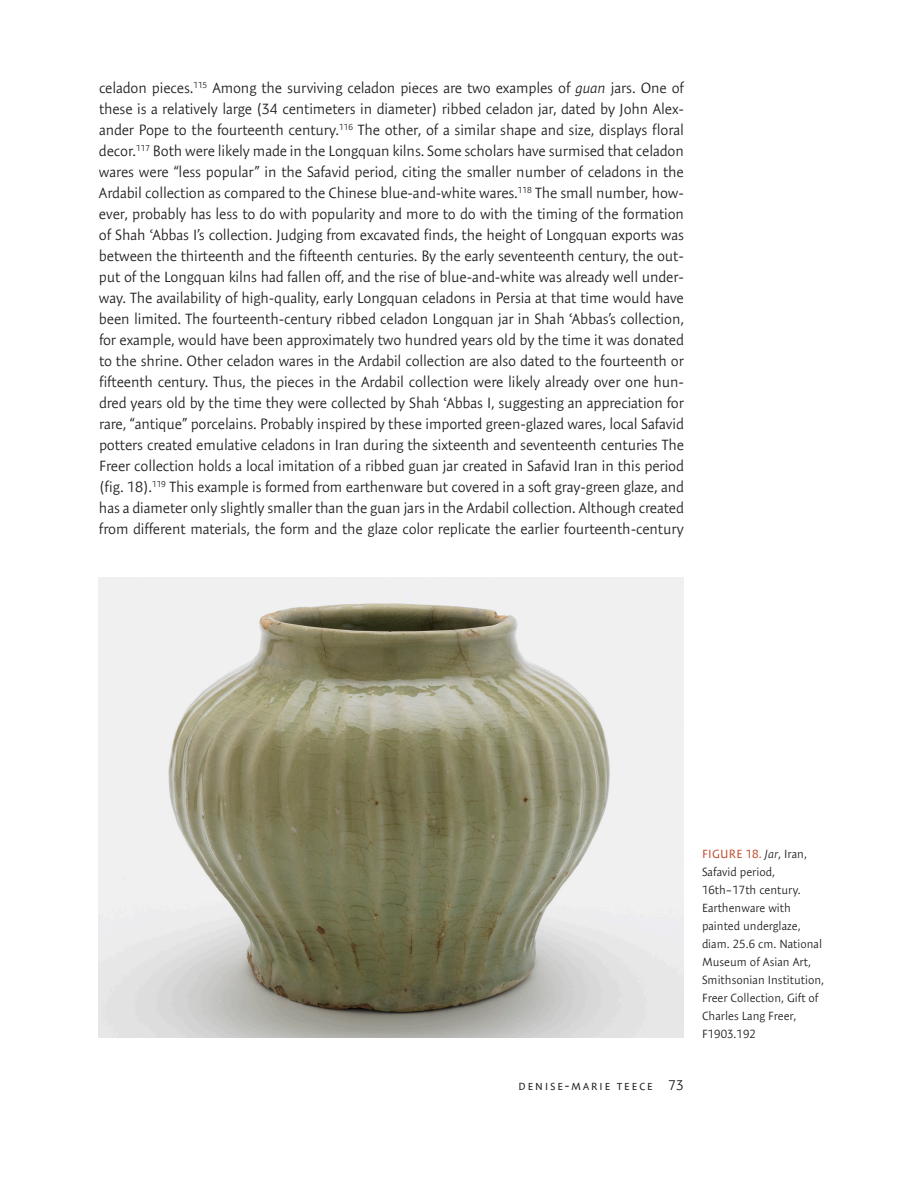
<style>
.page{position:relative;width:918px;height:1188px;background:#fff}
.page>*{position:absolute;margin:0;border:0;box-sizing:border-box;transform-origin:0 0}
.t1{font:300 15px/21px "Expo Sans Pro";letter-spacing:-.01em;color:#231f20;text-align:justify}
.t2{font:300 14.25px "Expo Sans Pro";letter-spacing:.1em;color:#231f20}
.t3{font:300 12px/18px "Expo Sans Pro";color:#231f20}
.s1{font-style:italic}
.s2{font-family:"Cambria";font-weight:400}
.s3{font-weight:400;color:#c25437}
</style>
<div class="page">
<img style="left:99px;top:578px;width:585px;height:460px">
<p class="t1" style="left:99px;top:77px;width:587px">celadon pieces.<sup>115</sup> Among the surviving celadon pieces are two examples of <span class="s1">guan</span> jars. One of these is a relatively large (34 centimeters in diameter) ribbed celadon jar, dated by John Alex&shy;ander Pope to the fourteenth century.<sup>116</sup> The other, of a similar shape and size, displays floral decor.<sup>117</sup> Both were likely made in the Longquan kilns. Some scholars have surmised that celadon wares were “less popular” in the Safavid period, citing the smaller number of celadons in the Ardabil collection as compared to the Chinese blue-and-white wares.<sup>118</sup> The small number, how&shy;ever, probably has less to do with popularity and more to do with the timing of the formation of Shah <span class="s2">ʿ</span>Abbas I’s collection. Judging from excavated finds, the height of Longquan exports was between the thirteenth and the fifteenth centuries. By the early seventeenth century, the out&shy;put of the Longquan kilns had fallen off, and the rise of blue-and-white was already well under&shy;way. The availability of high-quality, early Longquan celadons in Persia at that time would have been limited. The fourteenth-century ribbed celadon Longquan jar in Shah <span class="s2">ʿ</span>Abbas’s collection, for example, would have been approximately two hundred years old by the time it was donated to the shrine. Other celadon wares in the Ardabil collection are also dated to the fourteenth or fifteenth century. Thus, the pieces in the Ardabil collection were likely already over one hun&shy;dred years old by the time they were collected by Shah <span class="s2">ʿ</span>Abbas I, suggesting an appreciation for rare, “antique” porcelains. Probably inspired by these imported green-glazed wares, local Safavid potters created emulative celadons in Iran during the sixteenth and seventeenth centuries The Freer collection holds a local imitation of a ribbed guan jar created in Safavid Iran in this period (fig. 18).<sup>119</sup> This example is formed from earthenware but covered in a soft gray-green glaze, and has a diameter only slightly smaller than the guan jars in the Ardabil collection. Although created from different materials, the form and the glaze color replicate the earlier fourteenth-century</p>
<p class="t2" style="left:518px;top:1077px;width:167px">Denise-Marie Teece 73</p>
<p class="t3" style="left:702px;top:845px;width:124px"><span class="s3">FIGURE 18.</span> <span class="s1">Jar</span>, Iran,<br>Safavid period,<br>16th–17th century.<br>Earthenware with painted underglaze, diam. 25.6 cm. National<br>Museum of Asian Art,<br>Smithsonian Institution,<br>Freer Collection, Gift of<br>Charles Lang Freer,<br>F1903.192</p>
</div>
